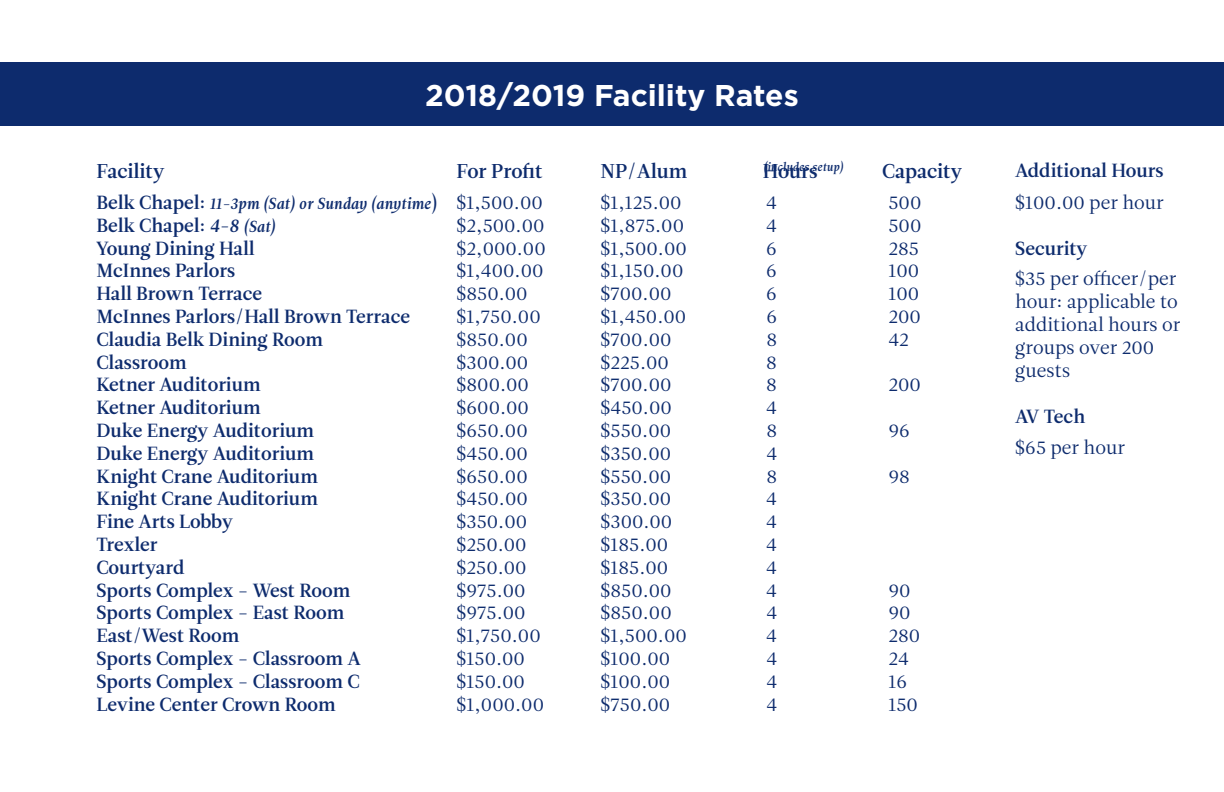
<style>
.page{position:relative;width:1224px;height:792px;background:#fff}
.page>*{position:absolute;margin:0;border:0;box-sizing:border-box;transform-origin:0 0}
.t1{font:700 30px "Gotham";color:#fff}
.t2{font:20px "Leitura Roman 3";color:#0d2b6d}
.t3{font:19px/22.8px "Leitura Roman 1";color:#0d2b6d}
.t4{font:19px/31.6px "Leitura Roman 3";color:#0d2b6d}
.t5{font:16px "Leitura Italic 3";color:#0d2b6d}
.t6{font:12px "Leitura Italic 3";color:#0d2b6d}
.s1{font-family:"Leitura Roman 3";font-size:19px}
.s2{font-family:"Leitura Roman 1";font-size:19px}
.s3{font-family:"Leitura Italic 3"}
.s4{font-family:"Leitura Italic 3";font-size:16px}
.s5{font-family:"Leitura Roman 1"}
.s6{font-family:"Leitura Roman 3"}
</style>
<div class="page">
<div style="left:0;top:62px;width:1224px;height:64px;background:#0d2b6d"></div>
<p class="t1" style="left:425px;top:75px;width:375px">2018/2019 Facility Rates</p>
<p class="t6" style="left:763px;top:160px;width:82px">(includes setup)</p>
<p class="t2" style="left:96px;top:159px;width:70px">Facility</p>
<p class="t2" style="left:456px;top:159px;width:88px">For Profit</p>
<p class="t2" style="left:600px;top:159px;width:88px">NP/Alum</p>
<p class="t2" style="left:763px;top:159px;width:57px">Hours</p>
<p class="t2" style="left:882px;top:159px;width:81px">Capacity</p>
<p class="t5" style="left:96px;top:194px;width:448px"><span class="s1">Belk Chapel:</span> 11-3pm (Sat) or Sunday (anytime<span class="s2">) $1,500.00</span></p>
<p class="t3" style="left:600px;top:191px;width:83px">$1,125.00</p>
<p class="t3" style="left:766px;top:191px;width:12px">4</p>
<p class="t3" style="left:888px;top:191px;width:34px">500</p>
<p class="t4" style="left:96px;top:210px;width:181px">Belk Chapel: <span class="s3">4-8</span> <span class="s4">(Sat)</span></p>
<p class="t3" style="left:456px;top:214px;width:90px">$2,500.00</p>
<p class="t3" style="left:600px;top:214px;width:85px">$1,875.00</p>
<p class="t3" style="left:766px;top:214px;width:12px">4</p>
<p class="t3" style="left:888px;top:214px;width:34px">500</p>
<p class="t4" style="left:96px;top:232px;width:159px">Young Dining Hall</p>
<p class="t3" style="left:456px;top:237px;width:91px">$2,000.00</p>
<p class="t3" style="left:600px;top:237px;width:88px">$1,500.00</p>
<p class="t3" style="left:766px;top:237px;width:12px">6</p>
<p class="t3" style="left:888px;top:237px;width:32px">285</p>
<p class="t4" style="left:96px;top:255px;width:140px">McInnes Parlors</p>
<p class="t3" style="left:456px;top:260px;width:89px">$1,400.00</p>
<p class="t3" style="left:600px;top:260px;width:84px">$1,150.00</p>
<p class="t3" style="left:766px;top:260px;width:12px">6</p>
<p class="t3" style="left:888px;top:260px;width:32px">100</p>
<p class="t4" style="left:96px;top:278px;width:167px">Hall Brown Terrace</p>
<p class="t3" style="left:456px;top:283px;width:73px">$850.00</p>
<p class="t3" style="left:600px;top:283px;width:73px">$700.00</p>
<p class="t3" style="left:766px;top:283px;width:12px">6</p>
<p class="t3" style="left:888px;top:283px;width:32px">100</p>
<p class="t4" style="left:96px;top:301px;width:315px">McInnes Parlors/Hall Brown Terrace</p>
<p class="t3" style="left:456px;top:305px;width:86px">$1,750.00</p>
<p class="t3" style="left:600px;top:305px;width:87px">$1,450.00</p>
<p class="t3" style="left:766px;top:305px;width:12px">6</p>
<p class="t3" style="left:888px;top:305px;width:34px">200</p>
<p class="t4" style="left:96px;top:324px;width:228px">Claudia Belk Dining Room</p>
<p class="t3" style="left:456px;top:328px;width:73px">$850.00</p>
<p class="t3" style="left:600px;top:328px;width:73px">$700.00</p>
<p class="t3" style="left:766px;top:328px;width:12px">8</p>
<p class="t3" style="left:888px;top:328px;width:22px">42</p>
<p class="t4" style="left:96px;top:346px;width:92px">Classroom</p>
<p class="t3" style="left:456px;top:351px;width:73px">$300.00</p>
<p class="t3" style="left:600px;top:351px;width:70px">$225.00</p>
<p class="t3" style="left:766px;top:351px;width:12px">8</p>
<p class="t4" style="left:96px;top:369px;width:166px">Ketner Auditorium</p>
<p class="t3" style="left:456px;top:374px;width:74px">$800.00</p>
<p class="t3" style="left:600px;top:374px;width:73px">$700.00</p>
<p class="t3" style="left:766px;top:374px;width:12px">8</p>
<p class="t3" style="left:888px;top:374px;width:34px">200</p>
<p class="t4" style="left:96px;top:392px;width:166px">Ketner Auditorium</p>
<p class="t3" style="left:456px;top:397px;width:74px">$600.00</p>
<p class="t3" style="left:600px;top:397px;width:73px">$450.00</p>
<p class="t3" style="left:766px;top:397px;width:12px">4</p>
<p class="t4" style="left:96px;top:415px;width:219px">Duke Energy Auditorium</p>
<p class="t3" style="left:456px;top:419px;width:73px">$650.00</p>
<p class="t3" style="left:600px;top:419px;width:72px">$550.00</p>
<p class="t3" style="left:766px;top:419px;width:12px">8</p>
<p class="t3" style="left:888px;top:419px;width:23px">96</p>
<p class="t4" style="left:96px;top:438px;width:219px">Duke Energy Auditorium</p>
<p class="t3" style="left:456px;top:442px;width:73px">$450.00</p>
<p class="t3" style="left:600px;top:442px;width:72px">$350.00</p>
<p class="t3" style="left:766px;top:442px;width:12px">4</p>
<p class="t4" style="left:96px;top:460px;width:223px">Knight Crane Auditorium</p>
<p class="t3" style="left:456px;top:465px;width:73px">$650.00</p>
<p class="t3" style="left:600px;top:465px;width:72px">$550.00</p>
<p class="t3" style="left:766px;top:465px;width:12px">8</p>
<p class="t3" style="left:888px;top:465px;width:23px">98</p>
<p class="t4" style="left:96px;top:483px;width:223px">Knight Crane Auditorium</p>
<p class="t3" style="left:456px;top:488px;width:73px">$450.00</p>
<p class="t3" style="left:600px;top:488px;width:72px">$350.00</p>
<p class="t3" style="left:766px;top:488px;width:12px">4</p>
<p class="t4" style="left:96px;top:506px;width:138px">Fine Arts Lobby</p>
<p class="t3" style="left:456px;top:511px;width:72px">$350.00</p>
<p class="t3" style="left:600px;top:511px;width:73px">$300.00</p>
<p class="t3" style="left:766px;top:511px;width:12px">4</p>
<p class="t4" style="left:96px;top:529px;width:62px">Trexler</p>
<p class="t3" style="left:456px;top:533px;width:72px">$250.00</p>
<p class="t3" style="left:600px;top:533px;width:69px">$185.00</p>
<p class="t3" style="left:766px;top:533px;width:12px">4</p>
<p class="t4" style="left:96px;top:552px;width:90px">Courtyard</p>
<p class="t3" style="left:456px;top:556px;width:72px">$250.00</p>
<p class="t3" style="left:600px;top:556px;width:69px">$185.00</p>
<p class="t3" style="left:766px;top:556px;width:12px">4</p>
<p class="t4" style="left:96px;top:574px;width:255px">Sports Complex - West Room</p>
<p class="t3" style="left:456px;top:579px;width:71px">$975.00</p>
<p class="t3" style="left:600px;top:579px;width:73px">$850.00</p>
<p class="t3" style="left:766px;top:579px;width:12px">4</p>
<p class="t3" style="left:888px;top:579px;width:24px">90</p>
<p class="t4" style="left:96px;top:597px;width:249px">Sports Complex - East Room</p>
<p class="t3" style="left:456px;top:602px;width:71px">$975.00</p>
<p class="t3" style="left:600px;top:602px;width:73px">$850.00</p>
<p class="t3" style="left:766px;top:602px;width:12px">4</p>
<p class="t3" style="left:888px;top:602px;width:24px">90</p>
<p class="t4" style="left:96px;top:620px;width:144px">East/West Room</p>
<p class="t3" style="left:456px;top:625px;width:86px">$1,750.00</p>
<p class="t3" style="left:600px;top:625px;width:88px">$1,500.00</p>
<p class="t3" style="left:766px;top:625px;width:12px">4</p>
<p class="t3" style="left:888px;top:625px;width:33px">280</p>
<p class="t4" style="left:96px;top:643px;width:266px">Sports Complex - Classroom A</p>
<p class="t3" style="left:456px;top:647px;width:70px">$150.00</p>
<p class="t3" style="left:600px;top:647px;width:71px">$100.00</p>
<p class="t3" style="left:766px;top:647px;width:12px">4</p>
<p class="t3" style="left:888px;top:647px;width:22px">24</p>
<p class="t4" style="left:96px;top:666px;width:265px">Sports Complex - Classroom C</p>
<p class="t3" style="left:456px;top:670px;width:70px">$150.00</p>
<p class="t3" style="left:600px;top:670px;width:71px">$100.00</p>
<p class="t3" style="left:766px;top:670px;width:12px">4</p>
<p class="t3" style="left:888px;top:670px;width:20px">16</p>
<p class="t4" style="left:96px;top:688px;width:241px">Levine Center Crown Room</p>
<p class="t3" style="left:456px;top:693px;width:89px">$1,000.00</p>
<p class="t3" style="left:600px;top:693px;width:71px">$750.00</p>
<p class="t3" style="left:766px;top:693px;width:12px">4</p>
<p class="t3" style="left:888px;top:693px;width:31px">150</p>
<p class="t4" style="left:1015px;top:155px;width:150px">Additional Hours <span class="s5">$100.00 per hour</span></p>
<p class="t3" style="left:1015px;top:233px;width:163px;line-height:30.8px"><span class="s6">Security<br></span>$35 per officer/per</p>
<p class="t3" style="left:1015px;top:291px;width:167px">hour: applicable to additional hours or groups over 200</p>
<p class="t3" style="left:1015px;top:359px;width:57px">guests</p>
<p class="t4" style="left:1015px;top:401px;width:71px">AV Tech</p>
<p class="t3" style="left:1015px;top:437px;width:111px">$65 per hour</p>
</div>
